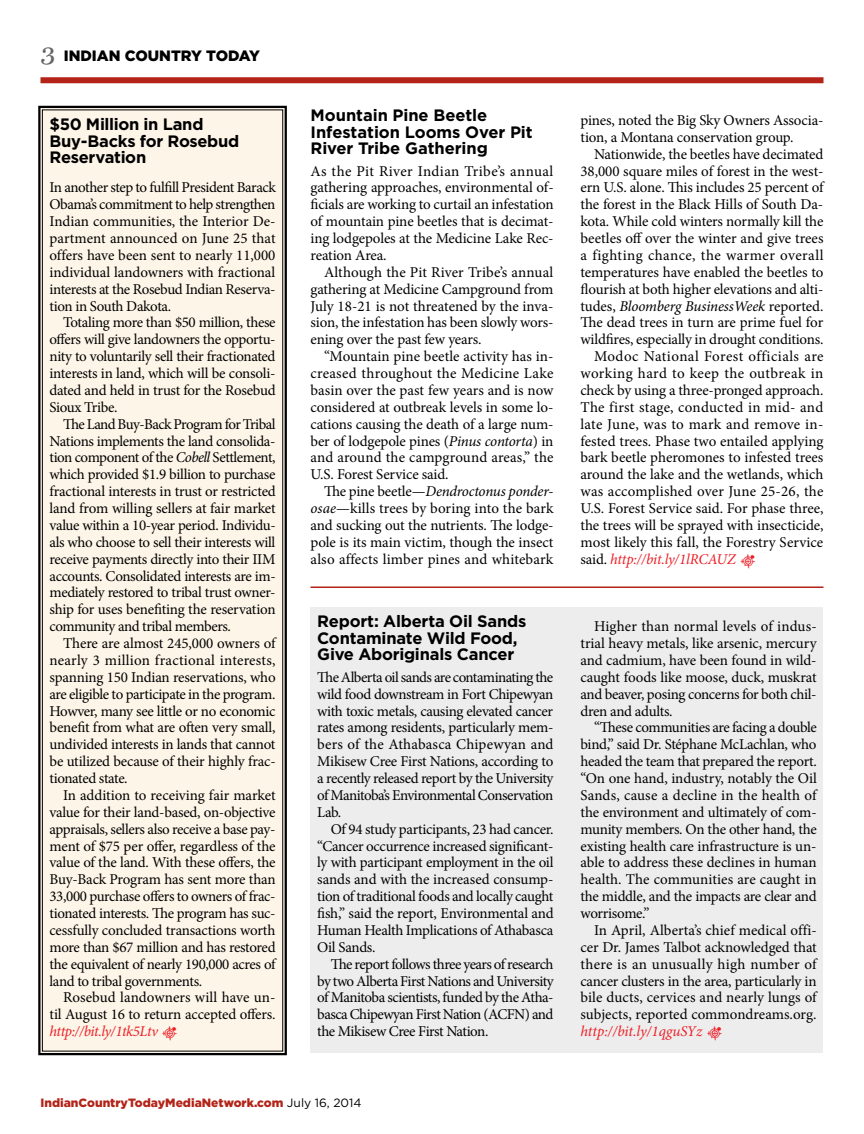
<style>
.page{position:relative;width:864px;height:1134px;background:#fff}
.page>*{position:absolute;margin:0;border:0;box-sizing:border-box;transform-origin:0 0}
.t1{font:700 16.5px/16.5px "Gotham";letter-spacing:-.01em;color:#000}
.t2{font:15px/16.8px "Minion Pro";letter-spacing:-.01em;color:#000;text-align:justify}
.t3{font:15px "Minion Pro";letter-spacing:.015em;color:#000}
.t4{font:15px "Minion Pro";letter-spacing:.03em;color:#000}
.t5{font:italic 15px "Minion Pro";letter-spacing:-.01em;color:#000}
.t6{font:15px "Minion Pro";letter-spacing:.025em;color:#000}
.t7{font:italic 15px "Minion Pro";letter-spacing:-.015em;color:#ed1d24}
.t8{font:900 15px "Gotham";color:#000}
.t9{font:900 12px "Gotham";color:#b32317}
.s1{font-family:"Miller Text";font-weight:400;font-size:27px;color:#636466}
.s2{font-style:italic}
.s3{font-style:italic;color:#ed1d24}
.s4{font-family:"End Matter Turtle";color:#ed1d24}
.s5{font-weight:400;color:#000}
.s6{font-style:normal}
.s7{font-style:normal;color:#000}
.s8{font-family:"End Matter Turtle";font-style:normal}
</style>
<div class="page">
<div style="left:40px;top:77px;width:784px;height:6px;background:#b32317"></div>
<hr style="left:310px;top:586px;width:514px;height:2px;background:#b32317">
<div style="left:38px;top:105px;width:249px;height:951px;background:#fdf5e8"></div>
<div style="left:42px;top:110px;width:241px;height:942px;border:1px solid #000"></div>
<div style="left:310px;top:608px;width:514px;height:445px;background:#ededee"></div>
<p class="t8" style="left:40px;top:45px;width:221px"><span class="s1">3</span> Indian Country Today</p>
<p class="t1" style="left:50px;top:116px;width:191px">$50 Million in Land<br>Buy-Backs for Rosebud<br>Reservation</p>
<p class="t2" style="left:50px;top:179px;width:228px">In another step to fulfill President Barack Obama’s commitment to help strengthen Indian communities, the Interior De&shy;partment announced on June 25 that offers have been sent to nearly 11,000 individual landowners with fractional interests at the Rosebud Indian Reserva&shy;tion in South Dakota.</p>
<p class="t2" style="left:50px;top:314px;width:228px;text-indent:14px">Totaling more than $50 million, these offers will give landowners the opportu&shy;nity to voluntarily sell their fractionated interests in land, which will be consoli&shy;dated and held in trust for the Rosebud Sioux Tribe.</p>
<p class="t2" style="left:50px;top:416px;width:228px;text-indent:14px">The Land Buy-Back Program for Tribal Nations implements the land consolida&shy;tion component of the <span class="s2">Cobell</span> Settlement, which provided $1.9 billion to purchase fractional interests in trust or restricted land from willing sellers at fair market value within a 10-year period. Individu&shy;als who choose to sell their interests will receive payments directly into their IIM accounts. Consolidated interests are im&shy;mediately restored to tribal trust owner&shy;ship for uses benefiting the reservation community and tribal members.</p>
<p class="t2" style="left:50px;top:635px;width:228px;text-indent:14px">There are almost 245,000 owners of nearly 3 million fractional interests, spanning 150 Indian reservations, who are eligible to participate in the program.<br>Howver, many see little or no economic benefit from what are often very small, undivided interests in lands that cannot be utilized because of their highly frac&shy;tionated state.</p>
<p class="t2" style="left:50px;top:787px;width:228px;text-indent:14px">In addition to receiving fair market value for their land-based, on-objective appraisals, sellers also receive a base pay&shy;ment of $75 per offer, regardless of the value of the land. With these offers, the Buy-Back Program has sent more than 33,000 purchase offers to owners of frac&shy;tionated interests. The program has suc&shy;cessfully concluded transactions worth more than $67 million and has restored the equivalent of nearly 190,000 acres of land to tribal governments.</p>
<p class="t2" style="left:50px;top:989px;width:228px;text-indent:14px">Rosebud landowners will have un&shy;til August 16 to return accepted offers. <span class="s3">http://bit.ly/1tk5Ltv</span> <span class="s4">0</span></p>
<p class="t1" style="left:310px;top:107px;width:224px">Mountain Pine Beetle<br>Infestation Looms Over Pit<br>River Tribe Gathering</p>
<p class="t2" style="left:310px;top:162px;width:245px">As the Pit River Indian Tribe’s annual gathering approaches, environmental of&shy;ficials are working to curtail an infestation of mountain pine beetles that is decimat&shy;ing lodgepoles at the Medicine Lake Rec&shy;reation Area.</p>
<p class="t2" style="left:310px;top:264px;width:245px;text-indent:14px">Although the Pit River Tribe’s annual gathering at Medicine Campground from July 18-21 is not threatened by the inva&shy;sion, the infestation has been slowly wors&shy;ening over the past few years.</p>
<p class="t2" style="left:310px;top:348px;width:245px;text-indent:14px">“Mountain pine beetle activity has in&shy;creased throughout the Medicine Lake basin over the past few years and is now considered at outbreak levels in some lo&shy;cations causing the death of a large num&shy;ber of lodgepole pines (<span class="s2">Pinus contorta</span>) in and around the campground areas,” the U.S. Forest Service said.</p>
<p class="t2" style="left:310px;top:483px;width:245px;text-indent:14px">The pine beetle—<span class="s2">Dendroctonus ponder&shy;osae</span>—kills trees by boring into the bark and sucking out the nutrients. The lodge&shy;pole is its main victim, though the insect also affects limber pines and whitebark</p>
<p class="t1" style="left:317px;top:613px;width:211px">Report: Alberta Oil Sands<br>Contaminate Wild Food,<br>Give Aboriginals Cancer</p>
<p class="t2" style="left:317px;top:669px;width:238px">The Alberta oil sands are contaminating the wild food downstream in Fort Chipewyan with toxic metals, causing elevated cancer rates among residents, particularly mem&shy;bers of the Athabasca Chipewyan and Mikisew Cree First Nations, according to a recently released report by the University of Manitoba’s Environmental Conservation Lab.</p>
<p class="t2" style="left:317px;top:821px;width:238px;text-indent:14px">Of 94 study participants, 23 had cancer. “Cancer occurrence increased significant&shy;ly with participant employment in the oil sands and with the increased consump&shy;tion of traditional foods and locally caught fish,” said the report, Environmental and Human Health Implications of Athabasca Oil Sands.</p>
<p class="t2" style="left:317px;top:956px;width:238px;text-indent:14px">The report follows three years of research by two Alberta First Nations and University of Manitoba scientists, funded by the Atha&shy;basca Chipewyan First Nation (ACFN) and the Mikisew Cree First Nation.</p>
<p class="t9" style="left:40px;top:1094px;width:323px">IndianCountryTodayMediaNetwork.com <span class="s5">July 16, 2014</span></p>
<p class="t2" style="left:580px;top:112px;width:244px">pines, noted the Big Sky Owners Associa&shy;tion, a Montana conservation group.</p>
<p class="t2" style="left:594px;top:146px;width:231px">Nationwide, the beetles have decimated</p>
<p class="t2" style="left:580px;top:162px;width:245px">38,000 square miles of forest in the west-</p>
<p class="t2" style="left:580px;top:179px;width:245px">ern U.S. alone. This includes 25 percent of</p>
<p class="t2" style="left:580px;top:196px;width:244px">the forest in the Black Hills of South Da-</p>
<p class="t2" style="left:580px;top:213px;width:244px">kota. While cold winters normally kill the</p>
<p class="t2" style="left:580px;top:230px;width:245px">beetles off over the winter and give trees</p>
<p class="t4" style="left:580px;top:245px;width:244px">a fighting chance, the warmer overall</p>
<p class="t2" style="left:580px;top:264px;width:245px">temperatures have enabled the beetles to</p>
<p class="t2" style="left:580px;top:281px;width:244px">flourish at both higher elevations and alti-</p>
<p class="t5" style="left:580px;top:295px;width:244px"><span class="s6">tudes,</span> Bloomberg BusinessWeek <span class="s6">reported.</span></p>
<p class="t2" style="left:580px;top:314px;width:244px">The dead trees in turn are prime fuel for</p>
<p class="t2" style="left:580px;top:331px;width:244px">wildfires, especially in drought conditions.</p>
<p class="t4" style="left:594px;top:346px;width:231px">Modoc National Forest officials are</p>
<p class="t6" style="left:580px;top:363px;width:244px">working hard to keep the outbreak in</p>
<p class="t2" style="left:580px;top:382px;width:244px">check by using a three-pronged approach.</p>
<p class="t3" style="left:580px;top:397px;width:244px">The first stage, conducted in mid- and</p>
<p class="t3" style="left:580px;top:414px;width:244px">late June, was to mark and remove in-</p>
<p class="t2" style="left:580px;top:432px;width:245px">fested trees. Phase two entailed applying</p>
<p class="t2" style="left:580px;top:449px;width:244px">bark beetle pheromones to infested trees</p>
<p class="t2" style="left:580px;top:466px;width:245px">around the lake and the wetlands, which</p>
<p class="t3" style="left:580px;top:481px;width:244px">was accomplished over June 25-26, the</p>
<p class="t2" style="left:580px;top:500px;width:245px">U.S. Forest Service said. For phase three,</p>
<p class="t2" style="left:580px;top:517px;width:245px">the trees will be sprayed with insecticide,</p>
<p class="t2" style="left:580px;top:534px;width:244px">most likely this fall, the Forestry Service</p>
<p class="t7" style="left:580px;top:549px;width:177px"><span class="s7">said.</span> http://bit.ly/1lRCAUZ <span class="s8">0</span></p>
<p class="t2" style="left:580px;top:618px;width:238px;text-indent:14px">Higher than normal levels of indus&shy;trial heavy metals, like arsenic, mercury and cadmium, have been found in wild&shy;caught foods like moose, duck, muskrat and beaver, posing concerns for both chil&shy;dren and adults.</p>
<p class="t2" style="left:580px;top:719px;width:238px;text-indent:14px">“These communities are facing a double bind,” said Dr. Stéphane McLachlan, who headed the team that prepared the report. “On one hand, industry, notably the Oil Sands, cause a decline in the health of the environment and ultimately of com&shy;munity members. On the other hand, the existing health care infrastructure is un&shy;able to address these declines in human health. The communities are caught in the middle, and the impacts are clear and worrisome.”</p>
<p class="t2" style="left:580px;top:922px;width:238px;text-indent:14px">In April, Alberta’s chief medical offi&shy;cer Dr. James Talbot acknowledged that there is an unusually high number of cancer clusters in the area, particularly in bile ducts, cervices and nearly lungs of subjects, reported commondreams.org. <span class="s3">http://bit.ly/1qguSYz</span> <span class="s4">0</span></p>
</div>
